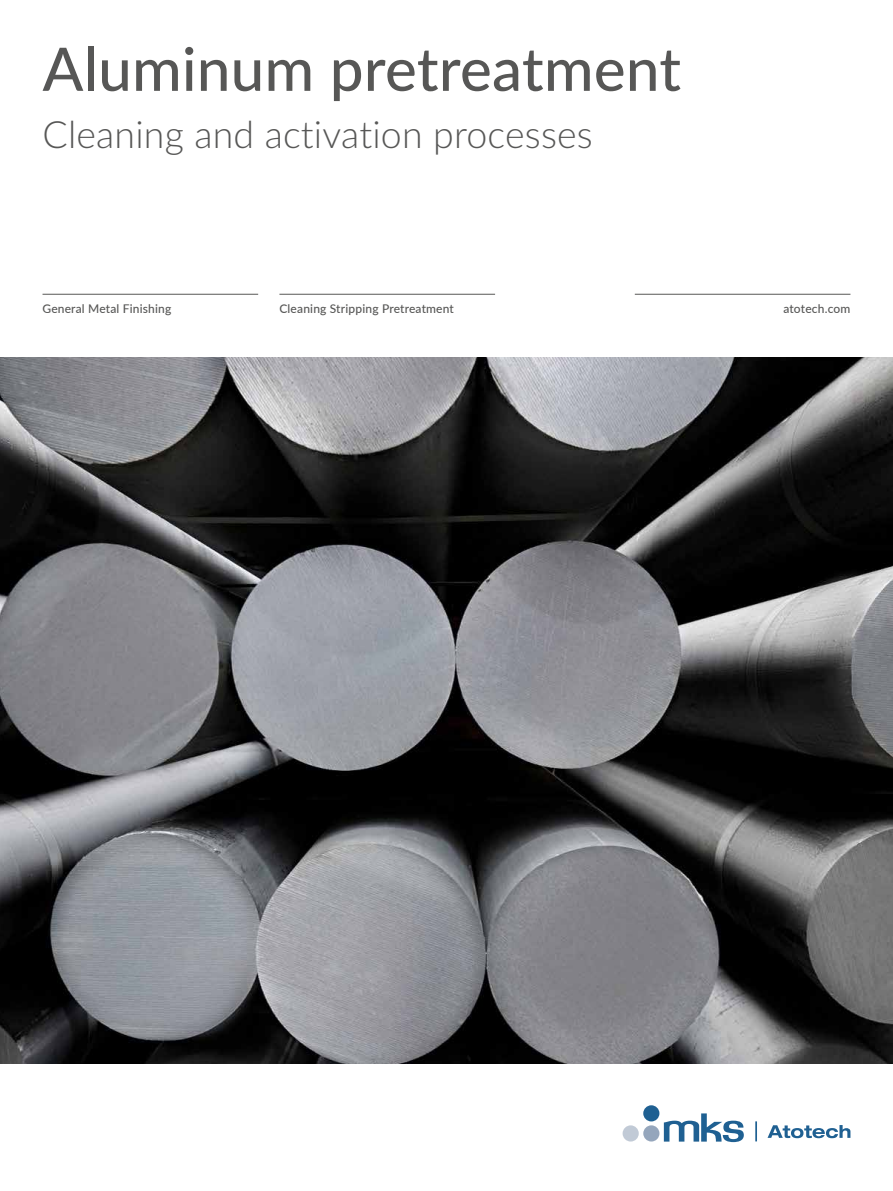
<style>
.page{position:relative;width:893px;height:1191px;background:#fff}
.page>*{position:absolute;margin:0;border:0;box-sizing:border-box;transform-origin:0 0}
.t1{font:500 60px "Lato";letter-spacing:.005em;color:#575756}
.t2{font:300 37.5px "Lato";letter-spacing:.005em;color:#575756}
.t3{font:500 12px "Lato";letter-spacing:.015em;color:#575756}
</style>
<div class="page">
<svg style="left:767px;top:1125px;width:83px;height:13px"></svg>
<div style="left:643px;top:1105px;width:16px;height:16px;background:#1f6092;border-radius:50%"></div>
<div style="left:643px;top:1125px;width:16px;height:16px;background:#95a6bc;border-radius:50%"></div>
<div style="left:623px;top:1125px;width:16px;height:16px;background:#c1cad6;border-radius:50%"></div>
<svg style="left:664px;top:1113px;width:80px;height:29px"></svg>
<hr style="left:755px;top:1121px;width:2px;height:20px;background:#1f6092">
<hr style="left:635px;top:294px;width:215px;height:1px;background:#575756">
<hr style="left:43px;top:294px;width:215px;height:1px;background:#575756">
<hr style="left:279px;top:294px;width:216px;height:1px;background:#575756">
<img style="left:0;top:357px;width:893px;height:706px">
<h1 class="t1" style="left:43px;top:26px;width:640px">Aluminum pretreatment</h1>
<h2 class="t2" style="left:43px;top:108px;width:552px">Cleaning and activation processes</h2>
<p class="t3" style="left:43px;top:300px;width:130px">General Metal Finishing</p>
<p class="t3" style="left:279px;top:300px;width:176px">Cleaning Stripping Pretreatment</p>
<p class="t3" style="left:783px;top:300px;width:69px">atotech.com</p>
</div>
